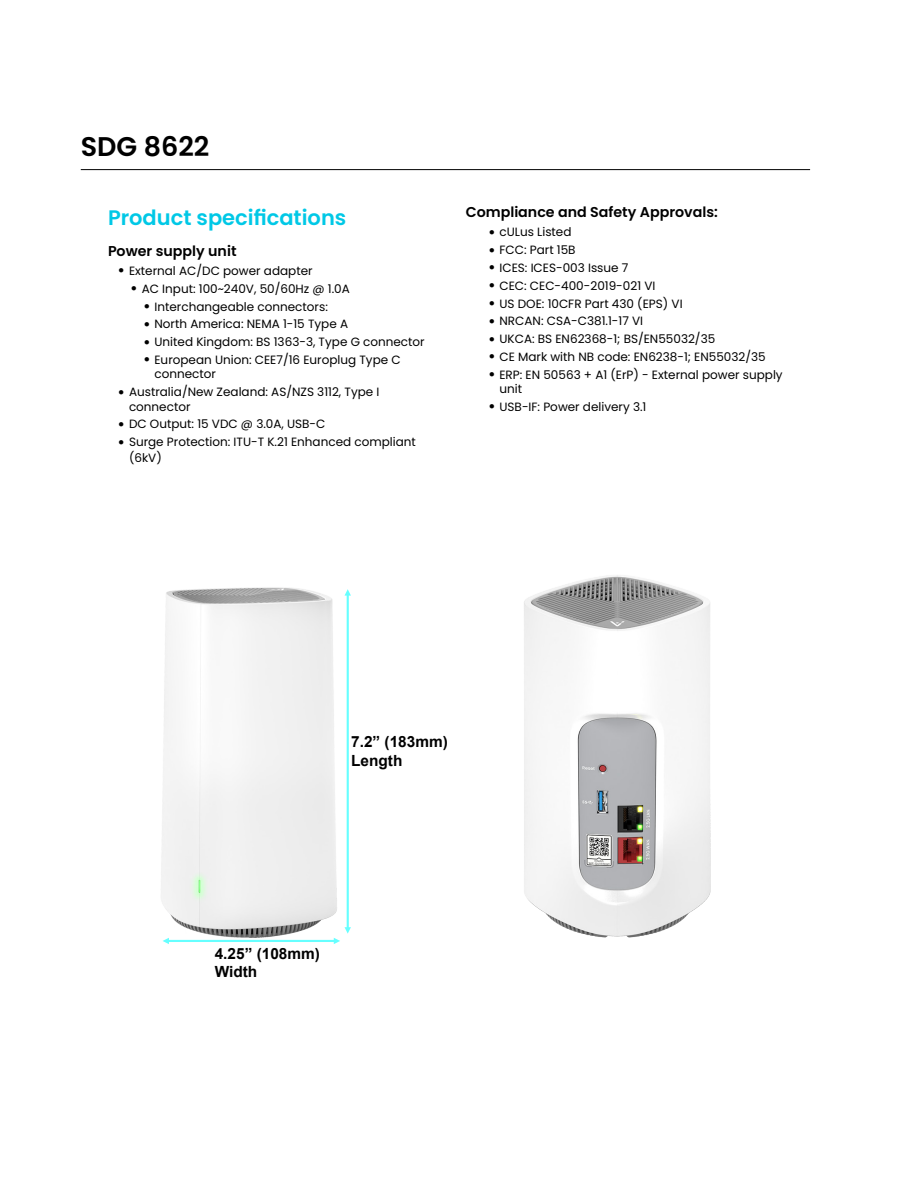
<style>
.page{position:relative;width:918px;height:1188px;background:#fff}
.page>*{position:absolute;margin:0;border:0;box-sizing:border-box;transform-origin:0 0}
.t1{font:600 27px "Poppins";color:#000}
.t2{font:600 21px "Poppins";color:#00c8e6}
.t3{font:700 15.45px/18.5px "Arial";color:#000}
.Header_Level_1{font:600 14.25px "Poppins";color:#000}
.t4{font:12px/14.4px "Poppins";color:#000}
</style>
<div class="page">
<hr style="left:81px;top:169px;width:729px;height:1px;background:#000">
<img style="left:161px;top:588px;width:87px;height:353px">
<img style="left:248px;top:575px;width:463px;height:369px">
<hr style="left:347px;top:595px;width:2px;height:333px;background:#6ff">
<svg style="left:345px;top:589px;width:6px;height:7px"></svg>
<hr style="left:168px;top:940px;width:167px;height:2px;background:#6ff">
<svg style="left:163px;top:938px;width:6px;height:6px"></svg>
<svg style="left:334px;top:927px;width:17px;height:17px"></svg>
<h1 class="t1" style="left:81px;top:131px;width:130px">SDG 8622</h1>
<p class="t2" style="left:108px;top:205px;width:240px">Product specifications</p>
<p class="Header_Level_1" style="left:108px;top:243px;width:130px">Power supply unit</p>
<p class="t4" style="left:129px;top:264px;width:185px">External AC/DC power adapter</p>
<p class="t4" style="left:142px;top:281px;width:210px">AC Input: 100~240V, 50/60Hz @ 1.0A</p>
<p class="t4" style="left:155px;top:299px;width:175px">Interchangeable connectors:</p>
<p class="t4" style="left:155px;top:317px;width:195px">North America: NEMA 1-15 Type A</p>
<p class="t4" style="left:155px;top:335px;width:272px">United Kingdom: BS 1363-3, Type G connector</p>
<p class="t4" style="left:155px;top:353px;width:248px">European Union: CEE7/16 Europlug Type C connector</p>
<p class="t4" style="left:129px;top:385px;width:252px">Australia/New Zealand: AS/NZS 3112, Type I connector</p>
<p class="t4" style="left:129px;top:417px;width:198px">DC Output: 15 VDC @ 3.0A, USB-C</p>
<p class="t4" style="left:129px;top:434px;width:288px;line-height:16.2px">Surge Protection: ITU-T K.21 Enhanced compliant (6kV)</p>
<p class="Header_Level_1" style="left:466px;top:204px;width:254px">Compliance and Safety Approvals:</p>
<p class="t4" style="left:500px;top:225px;width:74px">cULus Listed</p>
<p class="t4" style="left:500px;top:243px;width:78px">FCC: Part 15B</p>
<p class="t4" style="left:500px;top:261px;width:130px">ICES: ICES-003 Issue 7</p>
<p class="t4" style="left:500px;top:278px;width:157px">CEC: CEC-400-2019-021 VI</p>
<p class="t4" style="left:500px;top:296px;width:185px">US DOE: 10CFR Part 430 (EPS) VI</p>
<p class="t4" style="left:500px;top:314px;width:145px">NRCAN: CSA-C381.1-17 VI</p>
<p class="t4" style="left:500px;top:332px;width:217px">UKCA: BS EN62368-1; BS/EN55032/35</p>
<p class="t4" style="left:500px;top:350px;width:268px">CE Mark with NB code: EN6238-1; EN55032/35</p>
<p class="t4" style="left:500px;top:367px;width:285px">ERP: EN 50563 + A1 (ErP) - External power supply unit</p>
<p class="t4" style="left:500px;top:400px;width:148px">USB-IF: Power delivery 3.1</p>
<p class="t3" style="left:351px;top:733px;width:98px">7.2” (183mm)<br>Length</p>
<p class="t3" style="left:215px;top:945px;width:107px">4.25” (108mm)<br>Width</p>
</div>
